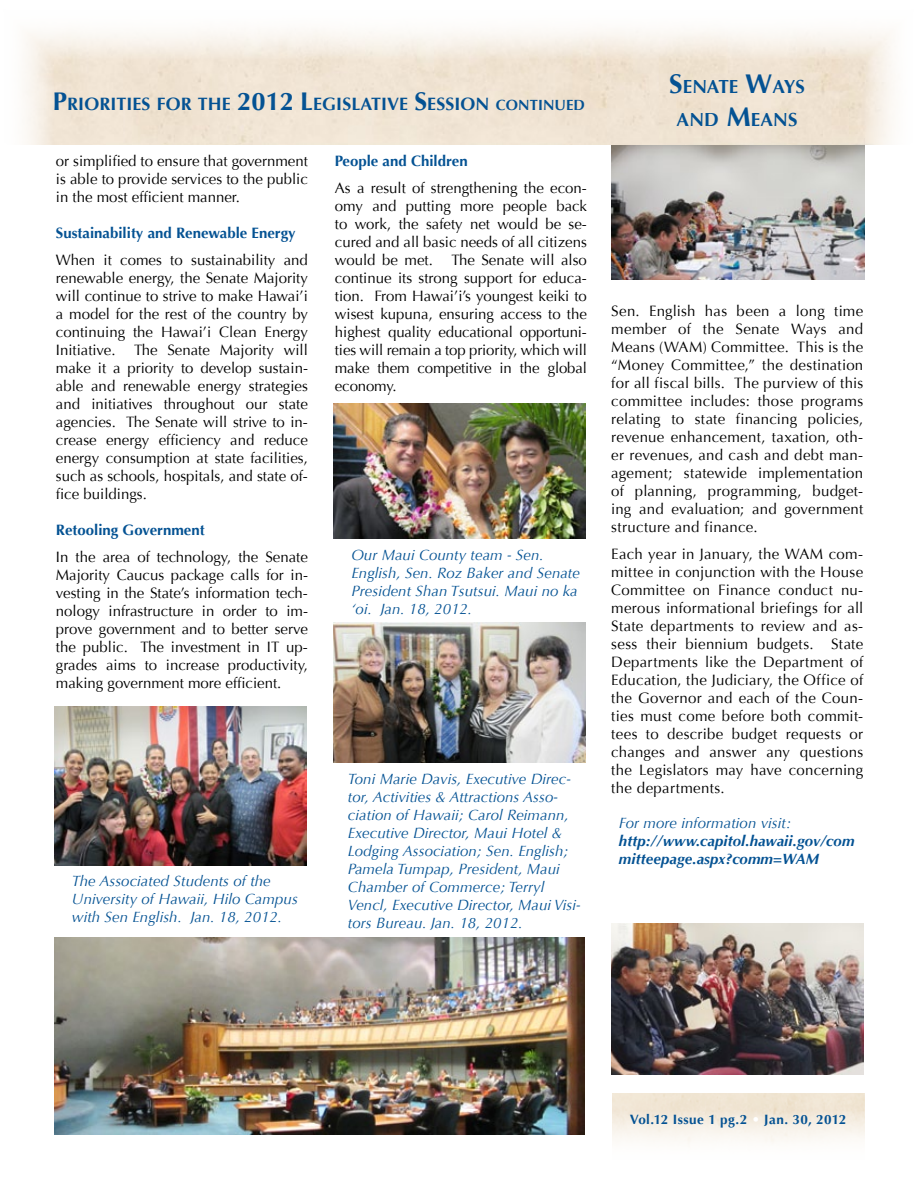
<style>
.page{position:relative;width:918px;height:1188px;background:#fff}
.page>*{position:absolute;margin:0;border:0;box-sizing:border-box;transform-origin:0 0}
.t1{font:700 18.9px/32.4px "Optima";letter-spacing:.005em;color:#045293;text-align:center}
.t2{font:700 17.85px "Optima";letter-spacing:.005em;color:#045293}
.t3{font:15px/18px "Optima";color:#000;text-align:justify}
.t4{font:italic 15px/18px "Optima";letter-spacing:.005em;color:#045293}
.t5{font:700 15px "Optima";color:#045293}
.t6{font:italic 700 15px/18px "Optima";letter-spacing:.005em;color:#045293}
.t7{font:700 13.5px "Optima";letter-spacing:.03em;color:#045293}
.s1{font-size:25.5px}
.s2{font-size:14.7px}
.s3{font-size:27px}
.s4{color:#fff}
</style>
<div class="page">
<img style="left:54px;top:707px;width:253px;height:158px">
<img style="left:333px;top:622px;width:252px;height:140px">
<img style="left:611px;top:144px;width:253px;height:135px">
<img style="left:333px;top:404px;width:252px;height:135px">
<img style="left:54px;top:937px;width:531px;height:198px">
<img style="left:611px;top:924px;width:253px;height:150px">
<p class="t2" style="left:53px;top:93px;width:534px"><span class="s1">P</span>RIORITI ES FOR THE <span class="s1">2012 L</span>EGISLATIVE <span class="s1">S</span>ESSION <span class="s2">CONTI NUED</span></p>
<p class="t3" style="left:56px;top:152px;width:254px">or simplified to ensure that government is able to provide services to the public in the most efficient manner.</p>
<p class="t5" style="left:56px;top:224px;width:241px">Sustainability and Renewable Energy</p>
<p class="t3" style="left:56px;top:251px;width:254px">When it comes to sustainability and renewable energy, the Senate Majority will continue to strive to make Hawai’i a model for the rest of the country by continuing the Hawai’i Clean Energy Initiative. The Senate Majority will make it a priority to develop sustain&shy;able and renewable energy strategies and initiatives throughout our state agencies. The Senate will strive to in&shy;crease energy efficiency and reduce energy consumption at state facilities, such as schools, hospitals, and state of&shy;fice buildings.</p>
<p class="t5" style="left:56px;top:521px;width:150px">Retooling Government</p>
<p class="t3" style="left:56px;top:548px;width:254px">In the area of technology, the Senate Majority Caucus package calls for in&shy;vesting in the State’s information tech&shy;nology infrastructure in order to im&shy;prove government and to better serve the public. The investment in IT up&shy;grades aims to increase productivity, making government more efficient.</p>
<p class="t5" style="left:335px;top:152px;width:134px">People and Children</p>
<p class="t3" style="left:335px;top:179px;width:254px">As a result of strengthening the econ&shy;omy and putting more people back to work, the safety net would be se&shy;cured and all basic needs of all citizens would be met. The Senate will also continue its strong support for educa&shy;tion. From Hawai’i’s youngest keiki to wisest kupuna, ensuring access to the highest quality educational opportuni&shy;ties will remain a top priority, which will make them competitive in the global economy.</p>
<p class="t4" style="left:351px;top:546px;width:230px">Our Maui County team - Sen.<br>English, Sen. Roz Baker and Senate<br>President Shan Tsutsui. Maui no ka ‘oi. Jan. 18, 2012.</p>
<p class="t4" style="left:72px;top:873px;width:227px">The Associated Students of the<br>University of Hawaii, Hilo Campus with Sen English. Jan. 18, 2012.</p>
<p class="t4" style="left:348px;top:770px;width:234px">Toni Marie Davis, Executive Direc&shy;tor, Activities &amp; Attractions Asso&shy;ciation of Hawaii; Carol Reimann, Executive Director, Maui Hotel &amp; Lodging Association; Sen. English; Pamela Tumpap, President, Maui Chamber of Commerce; Terryl Vencl, Executive Director, Maui Visi&shy;tors Bureau. Jan. 18, 2012.</p>
<p class="t1" style="left:669px;top:71px;width:137px"><span class="s3">S</span>ENATE <span class="s3">W</span>AYS<br>AND <span class="s3">M</span>EANS</p>
<p class="t3" style="left:611px;top:302px;width:254px">Sen. English has been a long time member of the Senate Ways and Means (WAM) Committee. This is the “Money Committee,” the destination for all fiscal bills. The purview of this committee includes: those programs relating to state financing policies, revenue enhancement, taxation, oth&shy;er revenues, and cash and debt man&shy;agement; statewide implementation of planning, programming, budget&shy;ing and evaluation; and government structure and finance.</p>
<p class="t3" style="left:611px;top:545px;width:254px">Each year in January, the WAM com&shy;mittee in conjunction with the House Committee on Finance conduct nu&shy;merous informational briefings for all State departments to review and as&shy;sess their biennium budgets. State Departments like the Department of Education, the Judiciary, the Office of the Governor and each of the Coun&shy;ties must come before both commit&shy;tees to describe budget requests or changes and answer any questions the Legislators may have concerning the departments.</p>
<p class="t4" style="left:619px;top:814px;width:174px">For more information visit:</p>
<p class="t6" style="left:619px;top:832px;width:237px">http://www.capitol.hawaii.gov/com mitteepage.aspx?comm=WAM</p>
<p class="t7" style="left:630px;top:1112px;width:218px">Vol.12 Issue 1 pg.2 <span class="s4">•</span> Jan. 30, 2012</p>
</div>
